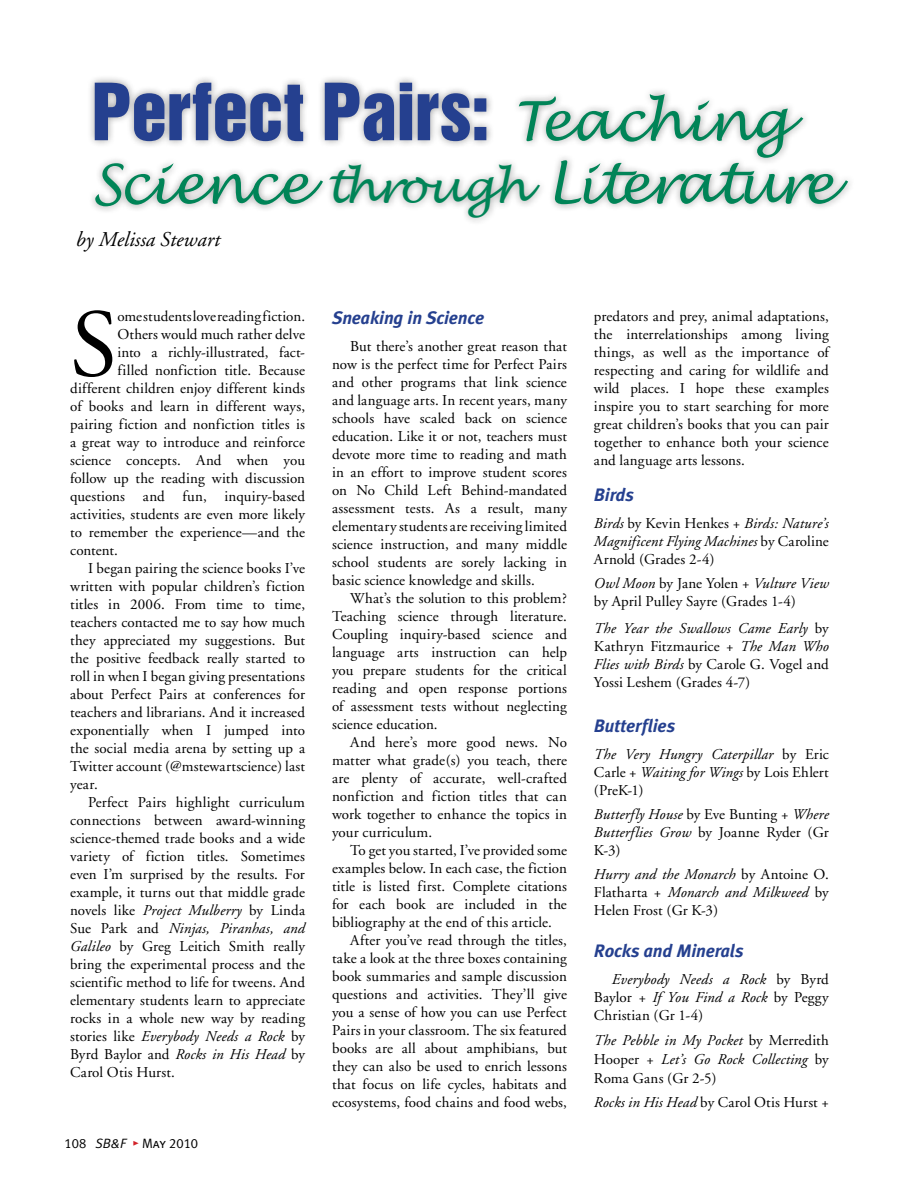
<style>
.page{position:relative;width:918px;height:1188px;background:#fff}
.page>*{position:absolute;margin:0;border:0;box-sizing:border-box;transform-origin:0 0}
.t1{font:96.45px "Adobe Garamond";color:#000}
.t2{font:72px "Helvetica Inserat";letter-spacing:-.01em;color:#25408f}
.t3{font:italic 54px "Lucida Handwriting";letter-spacing:-.015em;color:#008457}
.t4{font:italic 21px "Adobe Garamond";color:#000}
.t5{font:italic 700 18px "Meta Plus";letter-spacing:-.01em;color:#25408f}
.t6{font:15px/18px "Adobe Garamond";letter-spacing:.01em;color:#000;text-align:justify}
.t7{font:italic 15px/18px "Adobe Garamond";letter-spacing:.005em;color:#000;text-align:justify}
.t8{font:13.5px "Meta Plus Normal Caps";color:#000}
.s1{font-family:"Lucida Handwriting";font-style:italic;font-size:54px;color:#008457}
.s2{font-size:45px}
.s3{font-style:italic}
.s4{font-style:normal}
.s5{color:#d2232a}
</style>
<div class="page">
<div style="left:87px;top:74px;width:831px;height:244px;background:#000;opacity:.4"></div>
<h2 class="t2" style="left:92px;top:69px;width:699px">Perfect Pairs: <span class="s1">Teaching</span></h2>
<h3 class="t3" style="left:92px;top:151px;width:744px">Science <span class="s2">through</span> Literature</h3>
<h3 class="t4" style="left:76px;top:229px;width:146px">by Melissa Stewart</h3>
<h1 class="t1" style="left:70px;top:293px;width:49px">S</h1>
<p class="t6" style="left:117px;top:308px;width:189px">ome students love reading fiction.</p>
<p class="t6" style="left:117px;top:326px;width:189px">Others would much rather delve</p>
<p class="t6" style="left:117px;top:344px;width:189px">into a richly-illustrated, fact-</p>
<p class="t6" style="left:117px;top:362px;width:189px">filled nonfiction title. Because</p>
<p class="t6" style="left:70px;top:380px;width:236px">different children enjoy different kinds</p>
<p class="t6" style="left:70px;top:398px;width:236px">of books and learn in different ways,</p>
<p class="t6" style="left:70px;top:416px;width:236px">pairing fiction and nonfiction titles is</p>
<p class="t6" style="left:70px;top:434px;width:236px">a great way to introduce and reinforce</p>
<p class="t6" style="left:70px;top:452px;width:236px">science concepts. And when you</p>
<p class="t6" style="left:70px;top:470px;width:236px">follow up the reading with discussion</p>
<p class="t6" style="left:70px;top:488px;width:236px">questions and fun, inquiry-based</p>
<p class="t6" style="left:70px;top:506px;width:236px">activities, students are even more likely</p>
<p class="t6" style="left:70px;top:524px;width:236px">to remember the experience—and the</p>
<p class="t6" style="left:70px;top:542px;width:49px">content.</p>
<p class="t6" style="left:88px;top:560px;width:218px">I began pairing the science books I’ve</p>
<p class="t6" style="left:70px;top:578px;width:236px">written with popular children’s fiction</p>
<p class="t6" style="left:70px;top:596px;width:236px">titles in 2006. From time to time,</p>
<p class="t6" style="left:70px;top:614px;width:236px">teachers contacted me to say how much</p>
<p class="t6" style="left:70px;top:632px;width:236px">they appreciated my suggestions. But</p>
<p class="t6" style="left:70px;top:650px;width:236px">the positive feedback really started to</p>
<p class="t6" style="left:70px;top:668px;width:236px">roll in when I began giving presentations</p>
<p class="t6" style="left:70px;top:686px;width:236px">about Perfect Pairs at conferences for</p>
<p class="t6" style="left:70px;top:704px;width:236px">teachers and librarians. And it increased</p>
<p class="t6" style="left:70px;top:722px;width:236px">exponentially when I jumped into</p>
<p class="t6" style="left:70px;top:740px;width:236px">the social media arena by setting up a</p>
<p class="t6" style="left:70px;top:758px;width:236px">Twitter account (@mstewartscience) last</p>
<p class="t6" style="left:70px;top:776px;width:29px">year.</p>
<p class="t6" style="left:88px;top:794px;width:218px">Perfect Pairs highlight curriculum</p>
<p class="t6" style="left:70px;top:812px;width:236px">connections between award-winning</p>
<p class="t6" style="left:70px;top:830px;width:236px">science-themed trade books and a wide</p>
<p class="t6" style="left:70px;top:848px;width:236px">variety of fiction titles. Sometimes</p>
<p class="t6" style="left:70px;top:866px;width:236px">even I’m surprised by the results. For</p>
<p class="t6" style="left:70px;top:884px;width:236px">example, it turns out that middle grade</p>
<p class="t6" style="left:70px;top:902px;width:236px">novels like <span class="s3">Project Mulberry</span> by Linda</p>
<p class="t7" style="left:70px;top:920px;width:236px"><span class="s4">Sue Park and</span> Ninjas, Piranhas, and</p>
<p class="t6" style="left:70px;top:938px;width:236px"><span class="s3">Galileo</span> by Greg Leitich Smith really</p>
<p class="t6" style="left:70px;top:956px;width:236px">bring the experimental process and the</p>
<p class="t6" style="left:70px;top:974px;width:236px">scientific method to life for tweens. And</p>
<p class="t6" style="left:70px;top:992px;width:236px">elementary students learn to appreciate</p>
<p class="t6" style="left:70px;top:1010px;width:236px">rocks in a whole new way by reading</p>
<p class="t7" style="left:70px;top:1028px;width:236px"><span class="s4">stories like</span> Everybody Needs a Rock <span class="s4">by</span></p>
<p class="t6" style="left:70px;top:1046px;width:236px">Byrd Baylor and <span class="s3">Rocks in His Head</span> by</p>
<p class="t6" style="left:70px;top:1064px;width:106px">Carol Otis Hurst.</p>
<p class="t8" style="left:65px;top:1136px;width:135px">108 <span class="s3">SB&amp;F</span> <span class="s5">•</span> May 2010</p>
<p class="t5" style="left:332px;top:308px;width:154px">Sneaking in Science</p>
<p class="t6" style="left:332px;top:338px;width:236px;text-indent:18px">But there’s another great reason that now is the perfect time for Perfect Pairs and other programs that link science and language arts. In recent years, many schools have scaled back on science education. Like it or not, teachers must devote more time to reading and math in an effort to improve student scores on No Child Left Behind-mandated assessment tests. As a result, many elementary students are receiving limited science instruction, and many middle school students are sorely lacking in basic science knowledge and skills.</p>
<p class="t6" style="left:332px;top:590px;width:236px;text-indent:18px">What’s the solution to this problem?<br>Teaching science through literature.<br>Coupling inquiry-based science and language arts instruction can help you prepare students for the critical reading and open response portions of assessment tests without neglecting science education.</p>
<p class="t6" style="left:332px;top:734px;width:236px;text-indent:18px">And here’s more good news. No matter what grade(s) you teach, there are plenty of accurate, well-crafted nonfiction and fiction titles that can work together to enhance the topics in your curriculum.</p>
<p class="t6" style="left:332px;top:842px;width:236px;text-indent:18px">To get you started, I’ve provided some examples below. In each case, the fiction title is listed first. Complete citations for each book are included in the bibliography at the end of this article.</p>
<p class="t6" style="left:332px;top:932px;width:236px;text-indent:18px">After you’ve read through the titles, take a look at the three boxes containing book summaries and sample discussion questions and activities. They’ll give you a sense of how you can use Perfect Pairs in your classroom. The six featured books are all about amphibians, but they can also be used to enrich lessons that focus on life cycles, habitats and ecosystems, food chains and food webs,</p>
<p class="t6" style="left:594px;top:308px;width:236px">predators and prey, animal adaptations, the interrelationships among living things, as well as the importance of respecting and caring for wildlife and wild places. I hope these examples inspire you to start searching for more great children’s books that you can pair together to enhance both your science and language arts lessons.</p>
<p class="t5" style="left:594px;top:485px;width:41px">Birds</p>
<p class="t7" style="left:594px;top:515px;width:236px">Birds <span class="s4">by Kevin Henkes +</span> Birds: Nature’s Magnificent Flying Machines <span class="s4">by Caroline Arnold (Grades 2-4)</span></p>
<p class="t6" style="left:594px;top:575px;width:236px"><span class="s3">Owl Moon</span> by Jane Yolen + <span class="s3">Vulture View </span>by April Pulley Sayre (Grades 1-4)</p>
<p class="t6" style="left:594px;top:620px;width:236px"><span class="s3">The Year the Swallows Came Early</span> by Kathryn Fitzmaurice + <span class="s3">The Man Who Flies with Birds</span> by Carole G. Vogel and Yossi Leshem (Grades 4-7)</p>
<p class="t5" style="left:594px;top:716px;width:83px">Butterflies</p>
<p class="t7" style="left:594px;top:746px;width:236px">The Very Hungry Caterpillar <span class="s4">by Eric Carle +</span> Waiting for Wings <span class="s4">by Lois Ehlert (PreK-1)</span></p>
<p class="t7" style="left:594px;top:806px;width:236px">Butterfly House <span class="s4">by Eve Bunting +</span> Where Butterflies Grow <span class="s4">by Joanne Ryder (Gr K-3)</span></p>
<p class="t6" style="left:594px;top:866px;width:236px"><span class="s3">Hurry and the Monarch</span> by Antoine O.<br>Flatharta + <span class="s3">Monarch and Milkweed</span> by Helen Frost (Gr K-3)</p>
<p class="t5" style="left:594px;top:941px;width:151px">Rocks and Minerals</p>
<p class="t6" style="left:594px;top:971px;width:236px;text-indent:18px"><span class="s3">Everybody Needs a Rock</span> by Byrd Baylor <span class="s3">+ If You Find a Rock</span> by Peggy Christian (Gr 1-4)</p>
<p class="t7" style="left:594px;top:1032px;width:236px;line-height:18.8px">The Pebble in My Pocket <span class="s4">by Merredith Hooper +</span> Let’s Go Rock Collecting <span class="s4">by Roma Gans (Gr 2-5)</span></p>
<p class="t6" style="left:594px;top:1094px;width:236px"><span class="s3">Rocks in His Head</span> by Carol Otis Hurst +</p>
</div>
